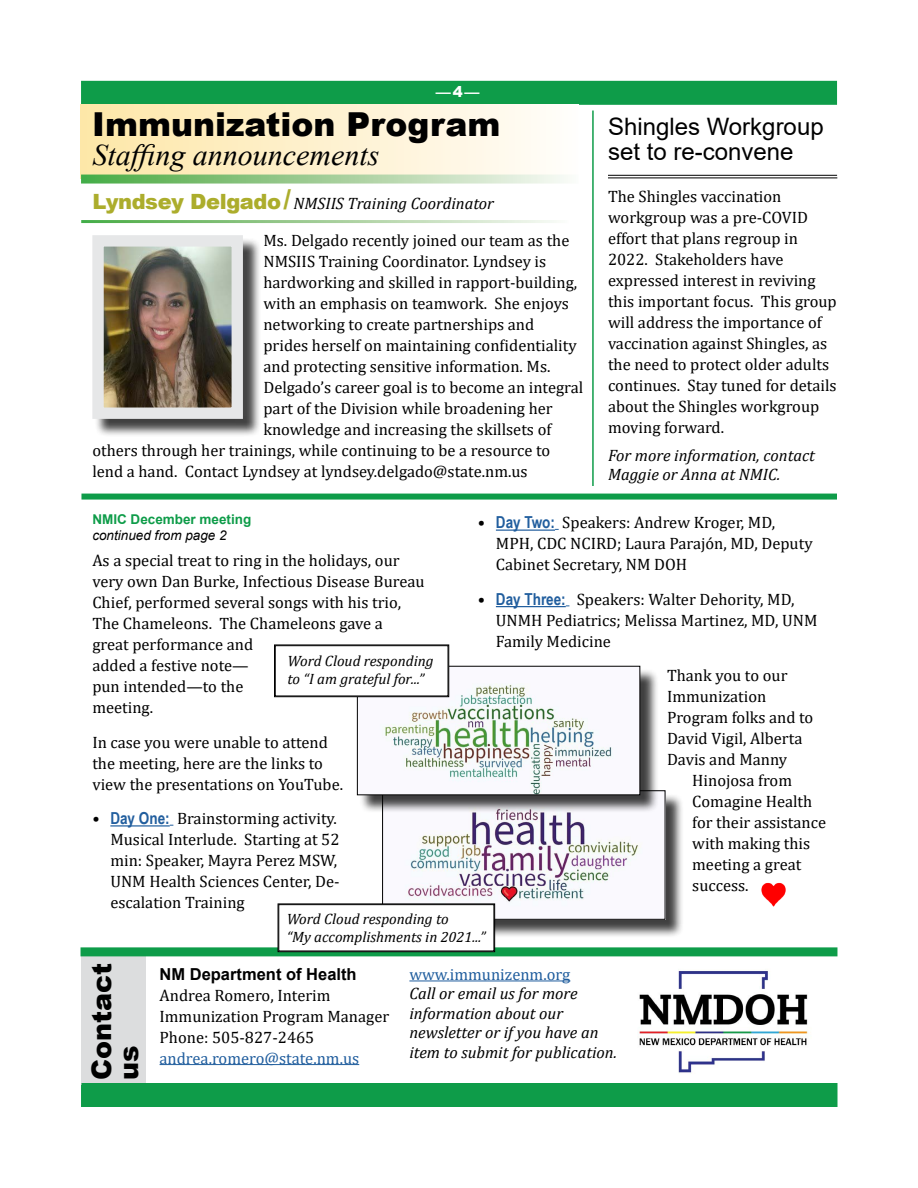
<style>
.page{position:relative;width:918px;height:1188px;background:#fff}
.page>*{position:absolute;margin:0;border:0;box-sizing:border-box;transform-origin:0 0}
.t1{font:900 33px "Arial";color:#000}
.t2{font:italic 30px "Times New Roman";color:#000}
.t3{font:900 27px/27px "Arial";color:#000}
.t4{font:24px/25.5px "Arial";color:#000}
.t5{font:16.5px/21px "Cambria";color:#000}
.t6{font:italic 16.5px/19.6px "Cambria";color:#000}
.t7{font:16.5px "Cambria";color:#215e9e}
.t8{font:700 16.5px "Arial";color:#000}
.t9{font:italic 15px/18px "Cambria";color:#000}
.t10{font:900 15px "Arial";color:#fff}
.t11{font:700 13.5px "Arial";color:#0e9c49}
.t12{font:italic 13.5px "Arial";color:#000}
.s1{font-family:"Arial";font-weight:900;font-style:normal;font-size:21px;color:#acad2c}
.s2{font-family:"Arial";font-weight:900;font-style:normal;font-size:27px;color:#acad2c}
.s3{font-family:"Arial Narrow";font-weight:700;color:#215e9e}
</style>
<div class="page">
<div style="left:81px;top:81px;width:756px;height:24px;background:#0e9c49"></div>
<div style="left:81px;top:105px;width:498px;height:73px;background:linear-gradient(to right,#fde7a7,#fffdfa)"></div>
<svg style="left:81px;top:175px;width:498px;height:9px;background:#a7d2a0"></svg>
<div style="left:94px;top:238px;width:167px;height:199px;background:#000;opacity:.75"></div>
<img style="left:104px;top:247px;width:127px;height:160px">
<div style="left:92px;top:235px;width:151px;height:184px;border:11px solid #e6e7e8"></div>
<hr style="left:110px;top:825px;width:60px;height:2px;background:#215e9e">
<hr style="left:496px;top:530px;width:59px;height:1px;background:#215e9e">
<hr style="left:496px;top:606px;width:70px;height:1px;background:#215e9e">
<div style="left:81px;top:952px;width:65px;height:133px;background:#dcddde"></div>
<div style="left:81px;top:947px;width:756px;height:9px;background:#0e9c49"></div>
<hr style="left:160px;top:1064px;width:199px;height:1px;background:#215e9e">
<hr style="left:409px;top:980px;width:161px;height:1px;background:#215e9e">
<img style="left:639px;top:971px;width:169px;height:103px">
<div style="left:81px;top:1083px;width:756px;height:24px;background:#0e9c49"></div>
<div style="left:81px;top:494px;width:756px;height:6px;background:#0e9c49"></div>
<hr style="left:592px;top:111px;width:2px;height:375px;background:#0e9c49">
<div style="left:385px;top:793px;width:299px;height:145px;background:#000;opacity:.75"></div>
<img style="left:384px;top:793px;width:279px;height:125px">
<div style="left:382px;top:791px;width:283px;height:129px;border:1px solid #000"></div>
<div style="left:359px;top:668px;width:299px;height:146px;background:#000;opacity:.75"></div>
<img style="left:359px;top:668px;width:279px;height:125px">
<hr style="left:597px;top:175px;width:240px;height:1px;background:#000">
<hr style="left:597px;top:178px;width:240px;height:1px;background:#000">
<div style="left:596px;top:167px;width:12px;height:17px;background:#fff"></div>
<svg style="left:274px;top:645px;width:175px;height:52px"></svg>
<svg style="left:278px;top:904px;width:217px;height:48px"></svg>
<div style="left:279px;top:904px;width:215px;height:47px;border:1px solid #000"></div>
<img style="left:761px;top:882px;width:25px;height:25px">
<p class="t10" style="left:436px;top:81px;width:45px">—4—</p>
<h1 class="t1" style="left:92px;top:100px;width:410px">Immunization Program</h1>
<h2 class="t2" style="left:92px;top:134px;width:289px">Staffing announcements</h2>
<p class="t6" style="left:92px;top:192px;width:403px"><span class="s1">Lyndsey Delgado</span><span class="s2">/</span>NMSIIS Training Coordinator</p>
<p class="t5" style="left:263px;top:230px;width:307px">Ms. Delgado recently joined our team as the</p>
<p class="t5" style="left:263px;top:251px;width:284px">NMSIIS Training Coordinator. Lyndsey is</p>
<p class="t5" style="left:263px;top:272px;width:315px">hardworking and skilled in rapport-building,</p>
<p class="t5" style="left:263px;top:293px;width:307px">with an emphasis on teamwork. She enjoys</p>
<p class="t5" style="left:263px;top:314px;width:272px">networking to create partnerships and</p>
<p class="t5" style="left:263px;top:335px;width:315px">prides herself on maintaining confidentiality</p>
<p class="t5" style="left:263px;top:356px;width:289px">and protecting sensitive information. Ms.</p>
<p class="t5" style="left:263px;top:377px;width:321px">Delgado’s career goal is to become an integral</p>
<p class="t5" style="left:263px;top:398px;width:291px">part of the Division while broadening her</p>
<p class="t5" style="left:263px;top:419px;width:289px">knowledge and increasing the skillsets of</p>
<p class="t5" style="left:92px;top:440px;width:459px">others through her trainings, while continuing to be a resource to</p>
<p class="t5" style="left:92px;top:461px;width:437px">lend a hand. Contact Lyndsey at lyndsey.delgado@state.nm.us</p>
<h3 class="t4" style="left:608px;top:114px;width:217px">Shingles Workgroup set to re-convene</h3>
<p class="t5" style="left:608px;top:185px;width:230px">The Shingles vaccination workgroup was a pre-COVID effort that plans regroup in<br>2022. Stakeholders have expressed interest in reviving this important focus. This group will address the importance of vaccination against Shingles, as the need to protect older adults continues. Stay tuned for details about the Shingles workgroup moving forward.</p>
<p class="t6" style="left:608px;top:445px;width:208px">For more information, contact<br>Maggie or Anna at NMIC.</p>
<p class="t11" style="left:92px;top:509px;width:161px">NMIC December meeting</p>
<p class="t12" style="left:92px;top:526px;width:136px">continued from page 2</p>
<p class="t5" style="left:496px;top:512px;width:318px;text-indent:-18px">• <span class="s3">Day Two:</span> Speakers: Andrew Kroger, MD,<br>MPH, CDC NCIRD; Laura Parajón, MD, Deputy<br>Cabinet Secretary, NM DOH</p>
<p class="t5" style="left:496px;top:589px;width:323px;text-indent:-18px">• <span class="s3">Day Three:</span> Speakers: Walter Dehority, MD,<br>UNMH Pediatrics; Melissa Martinez, MD, UNM<br>Family Medicine</p>
<p class="t5" style="left:667px;top:665px;width:148px">Thank you to our<br>Immunization<br>Program folks and to<br>David Vigil, Alberta<br>Davis and Manny</p>
<p class="t5" style="left:692px;top:770px;width:135px">Hinojosa from<br>Comagine Health for their assistance with making this meeting a great success.</p>
<p class="t5" style="left:92px;top:550px;width:334px">As a special treat to ring in the holidays, our very own Dan Burke, Infectious Disease Bureau<br>Chief, performed several songs with his trio,<br>The Chameleons. The Chameleons gave a<br>great performance and<br>added a festive note—<br>pun intended—to the<br>meeting.</p>
<p class="t5" style="left:92px;top:732px;width:252px">In case you were unable to attend the meeting, here are the links to view the presentations on YouTube.</p>
<p class="t5" style="left:110px;top:808px;width:231px;text-indent:-18px">• <span class="s3">Day One:</span> Brainstorming activity.<br>Musical Interlude. Starting at 52 min: Speaker, Mayra Perez MSW,<br>UNM Health Sciences Center, De&shy;escalation Training</p>
<p class="t9" style="left:288px;top:652px;width:148px">Word Cloud responding to “I am grateful for...”</p>
<p class="t9" style="left:287px;top:909px;width:201px">Word Cloud responding to<br>“My accomplishments in 2021...”</p>
<h3 class="t3" style="left:87px;top:1080px;width:119px;rotate:-90deg">Contact us</h3>
<p class="t8" style="left:160px;top:962px;width:199px">NM Department of Health</p>
<p class="t5" style="left:160px;top:984px;width:231px">Andrea Romero, Interim<br>Immunization Program Manager<br>Phone: 505-827-2465</p>
<p class="t7" style="left:160px;top:1048px;width:201px">andrea.romero@state.nm.us</p>
<p class="t7" style="left:409px;top:965px;width:162px">www.immunizenm.org</p>
<p class="t6" style="left:409px;top:983px;width:209px">Call or email us for more information about our newsletter or if you have an item to submit for publication.</p>
</div>
